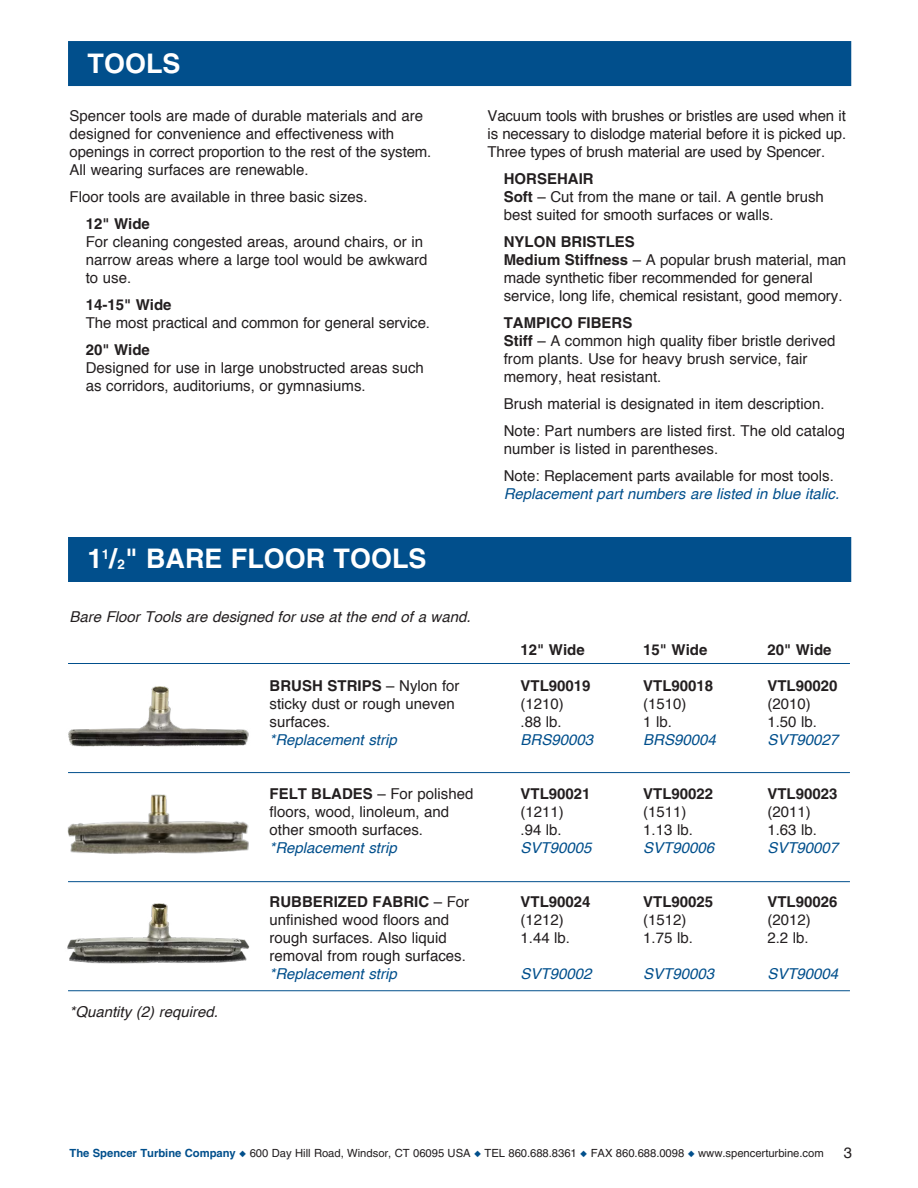
<style>
.page{position:relative;width:918px;height:1188px;background:#fff}
.page>*{position:absolute;margin:0;border:0;box-sizing:border-box;transform-origin:0 0}
.t1{font:700 27px "Helvetica LT Std";color:#fff}
.t2{font:15px/18px "Helvetica";color:#231f20}
.t3{font:700 15px "Helvetica LT Std";color:#231f20}
.t4{font:italic 15px "Helvetica";color:#014f8c}
.t5{font:italic 15px "Helvetica";color:#231f20}
.t6{font:11.25px "Helvetica LT Std";letter-spacing:-.005em;color:#231f20}
.s1{font-family:"Helvetica LT Std";font-weight:700}
.s2{font-size:13.5px}
.s3{font-family:"Helvetica";font-weight:400}
.s4{font-weight:700;color:#014f8c}
.s5{color:#014f8c}
</style>
<div class="page">
<div style="left:68px;top:41px;width:783px;height:45px;background:#014f8c"></div>
<div style="left:68px;top:537px;width:783px;height:45px;background:#014f8c"></div>
<hr style="left:68px;top:663px;width:782px;height:1px;background:#014f8c">
<hr style="left:68px;top:772px;width:782px;height:1px;background:#014f8c">
<hr style="left:68px;top:881px;width:782px;height:1px;background:#014f8c">
<hr style="left:68px;top:990px;width:782px;height:1px;background:#014f8c">
<img style="left:68px;top:686px;width:181px;height:61px">
<img style="left:67px;top:794px;width:182px;height:60px">
<img style="left:67px;top:903px;width:183px;height:61px">
<h1 class="t1" style="left:88px;top:47px;width:95px">TOOLS</h1>
<p class="t2" style="left:70px;top:107px;width:363px">Spencer tools are made of durable materials and are designed for convenience and effectiveness with openings in correct proportion to the rest of the system.<br>All wearing surfaces are renewable.</p>
<p class="t2" style="left:70px;top:188px;width:300px">Floor tools are available in three basic sizes.</p>
<p class="t3" style="left:86px;top:214px;width:66px">12" Wide</p>
<p class="t2" style="left:86px;top:233px;width:343px">For cleaning congested areas, around chairs, or in narrow areas where a large tool would be awkward to use.</p>
<p class="t3" style="left:86px;top:295px;width:87px">14-15" Wide</p>
<p class="t2" style="left:86px;top:314px;width:346px">The most practical and common for general service.</p>
<p class="t3" style="left:86px;top:340px;width:66px">20" Wide</p>
<p class="t2" style="left:86px;top:359px;width:340px">Designed for use in large unobstructed areas such as corridors, auditoriums, or gymnasiums.</p>
<p class="t2" style="left:488px;top:107px;width:360px;text-align:justify">Vacuum tools with brushes or bristles are used when it is necessary to dislodge material before it is picked up.<br>Three types of brush material are used by Spencer.</p>
<p class="t3" style="left:504px;top:169px;width:91px">HORSEHAIR</p>
<p class="t2" style="left:504px;top:188px;width:322px"><span class="s1">Soft</span> – Cut from the mane or tail. A gentle brush best suited for smooth surfaces or walls.</p>
<p class="t3" style="left:504px;top:232px;width:133px">NYLON BRISTLES</p>
<p class="t2" style="left:504px;top:251px;width:344px"><span class="s1">Medium Stiffness</span> – A popular brush material, man made synthetic fiber recommended for general service, long life, chemical resistant, good memory.</p>
<p class="t3" style="left:504px;top:313px;width:130px">TAMPICO FIBERS</p>
<p class="t2" style="left:504px;top:332px;width:333px"><span class="s1">Stiff</span> – A common high quality fiber bristle derived from plants. Use for heavy brush service, fair memory, heat resistant.</p>
<p class="t2" style="left:504px;top:390px;width:343px;line-height:27px">Brush material is designated in item description.<br>Note: Part numbers are listed first. The old catalog</p>
<p class="t2" style="left:504px;top:435px;width:332px;line-height:27px">number is listed in parentheses.<br>Note: Replacement parts available for most tools.</p>
<p class="t4" style="left:504px;top:482px;width:337px">Replacement part numbers are listed in blue italic.</p>
<h1 class="t1" style="left:88px;top:542px;width:341px">1<sup>1</sup>/<span class="s2">2</span>" BARE FLOOR TOOLS</h1>
<p class="t5" style="left:70px;top:605px;width:403px">Bare Floor Tools are designed for use at the end of a wand.</p>
<p class="t3" style="left:521px;top:640px;width:66px">12" Wide</p>
<p class="t3" style="left:643px;top:640px;width:66px">15" Wide</p>
<p class="t3" style="left:767px;top:640px;width:66px">20" Wide</p>
<p class="t5" style="left:70px;top:1000px;width:150px">*Quantity (2) required.</p>
<p class="t3" style="left:270px;top:676px;width:192px">BRUSH STRIPS <span class="s3">– Nylon for</span></p>
<p class="t3" style="left:521px;top:676px;width:72px">VTL90019</p>
<p class="t3" style="left:643px;top:676px;width:72px">VTL90018</p>
<p class="t3" style="left:767px;top:676px;width:72px">VTL90020</p>
<p class="t2" style="left:270px;top:695px;width:187px">sticky dust or rough uneven</p>
<p class="t2" style="left:521px;top:695px;width:45px">(1210)</p>
<p class="t2" style="left:643px;top:695px;width:45px">(1510)</p>
<p class="t2" style="left:767px;top:695px;width:45px">(2010)</p>
<p class="t2" style="left:270px;top:713px;width:62px">surfaces.</p>
<p class="t2" style="left:521px;top:713px;width:43px">.88 lb.</p>
<p class="t2" style="left:643px;top:713px;width:30px">1 lb.</p>
<p class="t2" style="left:767px;top:713px;width:51px">1.50 lb.</p>
<p class="t4" style="left:270px;top:727px;width:129px">*Replacement strip</p>
<p class="t4" style="left:521px;top:727px;width:74px">BRS90003</p>
<p class="t4" style="left:643px;top:727px;width:74px">BRS90004</p>
<p class="t4" style="left:767px;top:727px;width:72px">SVT90027</p>
<p class="t2" style="left:270px;top:785px;width:205px"><span class="s1">FELT BLADES</span> – For polished</p>
<p class="t3" style="left:521px;top:784px;width:72px">VTL90021</p>
<p class="t3" style="left:643px;top:784px;width:72px">VTL90022</p>
<p class="t3" style="left:767px;top:784px;width:72px">VTL90023</p>
<p class="t2" style="left:270px;top:803px;width:181px">floors, wood, linoleum, and</p>
<p class="t2" style="left:521px;top:803px;width:45px">(1211)</p>
<p class="t2" style="left:643px;top:803px;width:45px">(1511)</p>
<p class="t2" style="left:767px;top:803px;width:45px">(2011)</p>
<p class="t2" style="left:270px;top:821px;width:155px">other smooth surfaces.</p>
<p class="t2" style="left:521px;top:821px;width:43px">.94 lb.</p>
<p class="t2" style="left:643px;top:821px;width:51px">1.13 lb.</p>
<p class="t2" style="left:767px;top:821px;width:51px">1.63 lb.</p>
<p class="t4" style="left:270px;top:835px;width:129px">*Replacement strip</p>
<p class="t4" style="left:521px;top:835px;width:72px">SVT90005</p>
<p class="t4" style="left:643px;top:835px;width:72px">SVT90006</p>
<p class="t4" style="left:767px;top:835px;width:72px">SVT90007</p>
<p class="t3" style="left:270px;top:892px;width:201px">RUBBERIZED FABRIC <span class="s3">– For</span></p>
<p class="t3" style="left:521px;top:892px;width:72px">VTL90024</p>
<p class="t3" style="left:643px;top:892px;width:72px">VTL90025</p>
<p class="t3" style="left:767px;top:892px;width:72px">VTL90026</p>
<p class="t2" style="left:270px;top:911px;width:181px">unfinished wood floors and</p>
<p class="t2" style="left:521px;top:911px;width:45px">(1212)</p>
<p class="t2" style="left:643px;top:911px;width:45px">(1512)</p>
<p class="t2" style="left:767px;top:911px;width:45px">(2012)</p>
<p class="t2" style="left:270px;top:929px;width:179px">rough surfaces. Also liquid</p>
<p class="t2" style="left:521px;top:929px;width:51px">1.44 lb.</p>
<p class="t2" style="left:643px;top:929px;width:51px">1.75 lb.</p>
<p class="t2" style="left:767px;top:929px;width:43px">2.2 lb.</p>
<p class="t2" style="left:270px;top:947px;width:198px">removal from rough surfaces.</p>
<p class="t4" style="left:270px;top:961px;width:129px">*Replacement strip</p>
<p class="t4" style="left:521px;top:961px;width:72px">SVT90002</p>
<p class="t4" style="left:643px;top:961px;width:72px">SVT90003</p>
<p class="t4" style="left:767px;top:961px;width:72px">SVT90004</p>
<p class="t6" style="left:70px;top:1147px;width:756px"><span class="s4">The Spencer Turbine Company</span> <span class="s5">◆</span> 600 Day Hill Road, Windsor, CT 06095 USA <span class="s5">◆</span> TEL 860.688.8361 <span class="s5">◆</span> FAX 860.688.0098 <span class="s5">◆</span> www.spencerturbine.com</p>
<p class="t2" style="left:844px;top:1144px;width:10px">3</p>
</div>
